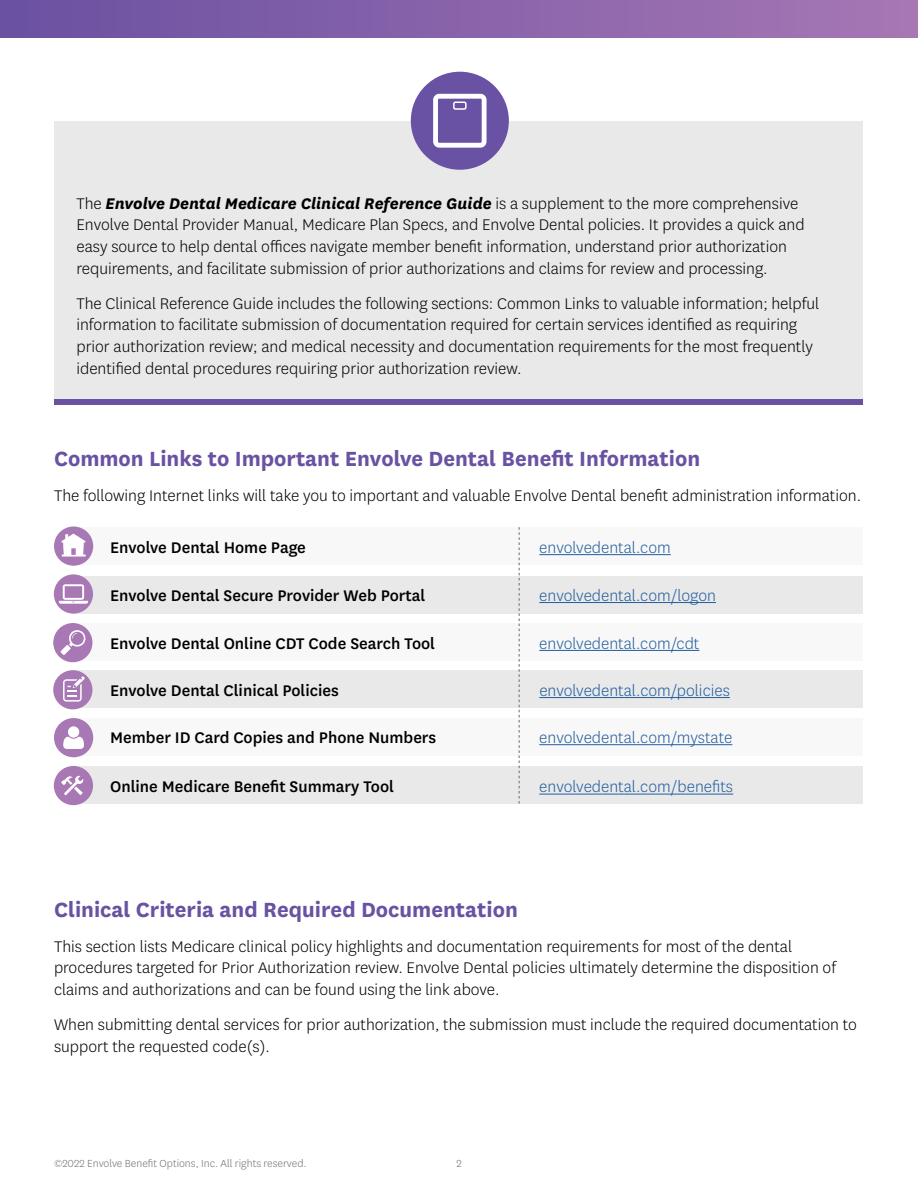
<style>
.page{position:relative;width:918px;height:1188px;background:#fff}
.page>*{position:absolute;margin:0;border:0;box-sizing:border-box;transform-origin:0 0}
.t1{font:700 24px "Centene Sans";color:#6952a2}
.t2{font:300 18px/21.6px "Centene Sans";color:#000}
.t3{font:500 18px "Centene Sans";color:#000}
.t4{font:300 18px "Centene Sans";color:#215e9e}
.t5{font:300 12px "Centene Sans";color:#727272}
.s1{font-weight:700;font-style:italic}
</style>
<div class="page">
<div style="left:0;top:0;width:918px;height:38px;background:linear-gradient(to right,#6a50a1,#a777b4)"></div>
<div style="left:74px;top:576px;width:789px;height:38px;background:#e9e9e9"></div>
<div style="left:74px;top:623px;width:789px;height:38px;background:#f8f8f8"></div>
<div style="left:74px;top:670px;width:789px;height:38px;background:#e9e9e9"></div>
<div style="left:74px;top:718px;width:789px;height:38px;background:#f8f8f8"></div>
<div style="left:74px;top:766px;width:789px;height:38px;background:#e9e9e9"></div>
<div style="left:74px;top:527px;width:789px;height:38px;background:#f8f8f8"></div>
<div style="left:55px;top:121px;width:808px;height:280px;background:#e9e9e9"></div>
<div style="left:411px;top:72px;width:98px;height:98px;background:#6952a3;border-radius:50%"></div>
<svg style="left:433px;top:94px;width:54px;height:54px"></svg>
<div style="left:453px;top:102px;width:14px;height:8px;border:2px solid #fff;border-radius:2px"></div>
<div style="left:54px;top:527px;width:39px;height:39px;background:#a878b5;border-radius:50%"></div>
<svg style="left:62px;top:534px;width:24px;height:23px"></svg>
<svg style="left:519px;top:527px;width:1px;height:277px"></svg>
<hr style="left:539px;top:554px;width:132px;height:1px;background:#215e9e">
<hr style="left:539px;top:602px;width:177px;height:1px;background:#215e9e">
<hr style="left:539px;top:650px;width:160px;height:1px;background:#215e9e">
<hr style="left:539px;top:697px;width:191px;height:1px;background:#215e9e">
<hr style="left:539px;top:744px;width:193px;height:1px;background:#215e9e">
<hr style="left:539px;top:794px;width:194px;height:1px;background:#215e9e">
<div style="left:55px;top:400px;width:808px;height:5px;background:#6952a2"></div>
<div style="left:54px;top:574px;width:39px;height:40px;background:#a878b5;border-radius:50%"></div>
<svg style="left:59px;top:584px;width:29px;height:20px"></svg>
<div style="left:53px;top:623px;width:39px;height:39px;background:#a878b5;border-radius:50%"></div>
<svg style="left:60px;top:630px;width:26px;height:25px"></svg>
<div style="left:53px;top:670px;width:39px;height:39px;background:#a878b5;border-radius:50%"></div>
<svg style="left:63px;top:676px;width:22px;height:26px"></svg>
<div style="left:54px;top:718px;width:39px;height:39px;background:#a878b5;border-radius:50%"></div>
<svg style="left:63px;top:737px;width:21px;height:12px"></svg>
<div style="left:68px;top:726px;width:11px;height:12px;background:#fff;border-radius:50%"></div>
<div style="left:54px;top:766px;width:39px;height:39px;background:#a878b5;border-radius:50%"></div>
<svg style="left:61px;top:776px;width:23px;height:19px"></svg>
<p class="t2" style="left:76px;top:192px;width:730px">The <span class="s1">Envolve Dental Medicare Clinical Reference Guide</span> is a supplement to the more comprehensive Envolve Dental Provider Manual, Medicare Plan Specs, and Envolve Dental policies. It provides a quick and easy source to help dental offices navigate member benefit information, understand prior authorization requirements, and facilitate submission of prior authorizations and claims for review and processing.</p>
<p class="t2" style="left:76px;top:292px;width:744px">The Clinical Reference Guide includes the following sections: Common Links to valuable information; helpful information to facilitate submission of documentation required for certain services identified as requiring prior authorization review; and medical necessity and documentation requirements for the most frequently identified dental procedures requiring prior authorization review.</p>
<h2 class="t1" style="left:54px;top:442px;width:648px">Common Links to Important Envolve Dental Benefit Information</h2>
<p class="t2" style="left:54px;top:484px;width:809px">The following Internet links will take you to important and valuable Envolve Dental benefit administration information.</p>
<p class="t3" style="left:110px;top:535px;width:197px">Envolve Dental Home Page</p>
<p class="t4" style="left:539px;top:536px;width:133px">envolvedental.com</p>
<p class="t3" style="left:110px;top:583px;width:317px">Envolve Dental Secure Provider Web Portal</p>
<p class="t4" style="left:539px;top:584px;width:178px">envolvedental.com/logon</p>
<p class="t3" style="left:110px;top:631px;width:327px">Envolve Dental Online CDT Code Search Tool</p>
<p class="t4" style="left:539px;top:632px;width:162px">envolvedental.com/cdt</p>
<p class="t3" style="left:110px;top:678px;width:230px">Envolve Dental Clinical Policies</p>
<p class="t4" style="left:539px;top:679px;width:192px">envolvedental.com/policies</p>
<p class="t3" style="left:110px;top:725px;width:327px">Member ID Card Copies and Phone Numbers</p>
<p class="t4" style="left:539px;top:726px;width:195px">envolvedental.com/mystate</p>
<p class="t3" style="left:110px;top:774px;width:285px">Online Medicare Benefit Summary Tool</p>
<p class="t4" style="left:539px;top:776px;width:195px">envolvedental.com/benefits</p>
<h2 class="t1" style="left:54px;top:892px;width:465px">Clinical Criteria and Required Documentation</h2>
<p class="t2" style="left:54px;top:935px;width:784px">This section lists Medicare clinical policy highlights and documentation requirements for most of the dental procedures targeted for Prior Authorization review. Envolve Dental policies ultimately determine the disposition of claims and authorizations and can be found using the link above.</p>
<p class="t2" style="left:54px;top:1013px;width:805px">When submitting dental services for prior authorization, the submission must include the required documentation to support the requested code(s).</p>
<p class="t5" style="left:54px;top:1156px;width:254px">©2022 Envolve Benefit Options, Inc. All rights reserved.</p>
<p class="t5" style="left:456px;top:1156px;width:7px">2</p>
</div>
